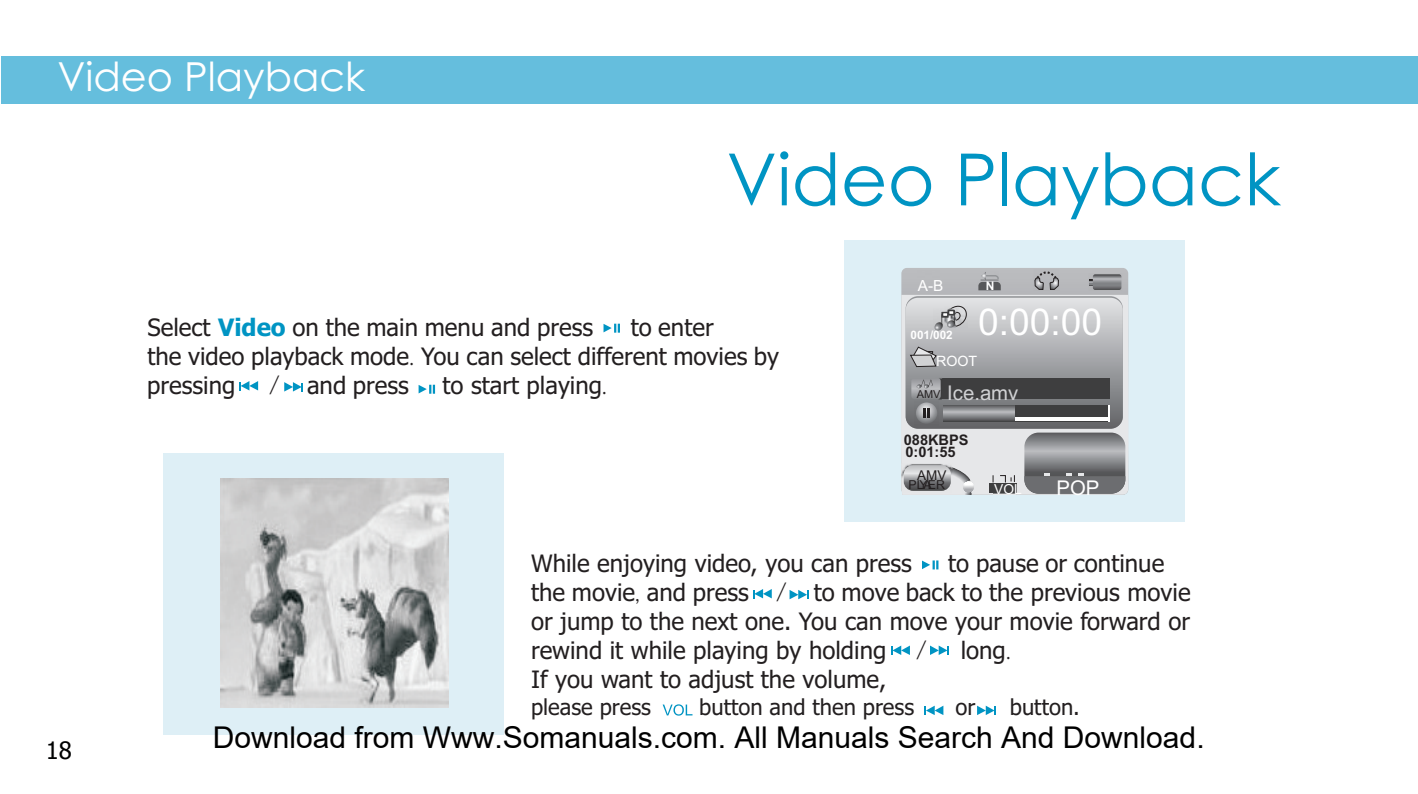
<style>
.page{position:relative;width:1418px;height:794px;background:#fff}
.page>*{position:absolute;margin:0;border:0;box-sizing:border-box;transform-origin:0 0}
.t1{font:72px "Century Gothic";color:#0094c3}
.t2{font:40px "Century Gothic";color:#fff}
.t3{font:37.2px "Arial Greek";color:#fff}
.t4{font:30px "Arial";color:#000}
.t5{font:24px/28.8px "Tahoma";color:#231f20}
.t6{font:24px "Tahoma";color:#010202}
.t7{font:22px "Tahoma";color:#231f20}
.t8{font:20.4px "Arial Greek";color:#d1d2d4}
.t9{font:20.4px "Arial Greek";color:#fff}
.t10{font:15.2px "Arial Greek";color:#fff}
.t11{font:700 14.4px/12.4px "Arial Greek";color:#231f20}
.t12{font:14.4px "Arial Greek";color:#fff}
.t13{font:14px "Arial Greek";color:#fff}
.t14{font:13.6px "Arial Greek";color:#231f20}
.t15{font:12.4px "Arial Greek";color:#231f20}
.t16{font:700 12px "Arial Greek";color:#fff}
.t17{font:700 11.6px "Arial Greek";color:#fff}
.s1{font-weight:700;color:#0094c3}
.s2{font-family:"Koz Min Pro";font-weight:300}
.s3{font-size:10.8px;color:#231f20}
</style>
<div class="page">
<div style="left:1px;top:56px;width:1416px;height:48px;background:#65bedd"></div>
<div style="left:163px;top:453px;width:340px;height:281px;background:#deeff6"></div>
<img style="left:220px;top:478px;width:228px;height:229px">
<div style="left:844px;top:241px;width:340px;height:281px;background:#deeff6"></div>
<div style="left:901px;top:268px;width:227px;height:227px;background:#b9babd;border-radius:6px"></div>
<svg style="left:901px;top:295px;width:227px;height:200px;background:#e0e1e3"></svg>
<img style="left:1089px;top:274px;width:33px;height:16px">
<svg style="left:1089px;top:280px;width:3px;height:6px"></svg>
<svg style="left:1092px;top:274px;width:29px;height:16px"></svg>
<svg style="left:1034px;top:271px;width:25px;height:19px"></svg>
<img style="left:978px;top:284px;width:23px;height:7px">
<svg style="left:978px;top:272px;width:22px;height:18px"></svg>
<svg style="left:1024px;top:432px;width:101px;height:61px"></svg>
<img style="left:901px;top:463px;width:1px;height:30px">
<svg style="left:902px;top:463px;width:72px;height:32px;background:#b7b8ba"></svg>
<div style="left:989px;top:483px;width:28px;height:10px;background:#3e3e3f"></div>
<img style="left:993px;top:493px;width:22px;height:2px">
<svg style="left:999px;top:475px;width:16px;height:8px"></svg>
<div style="left:905px;top:298px;width:217px;height:131px;background:linear-gradient(to bottom,#e0e1e3,#66686b);border-radius:12px"></div>
<svg style="left:909px;top:346px;width:28px;height:21px"></svg>
<svg style="left:1024px;top:473px;width:101px;height:20px;background:#707173"></svg>
<img style="left:933px;top:331px;width:23px;height:1px">
<svg style="left:933px;top:305px;width:34px;height:26px"></svg>
<img style="left:914px;top:401px;width:25px;height:25px">
<svg style="left:915px;top:402px;width:22px;height:22px"></svg>
<div style="left:943px;top:405px;width:166px;height:16px;background:#3e3e3f"></div>
<hr style="left:943px;top:417px;width:166px;height:4px;background:#fff">
<svg style="left:1108px;top:405px;width:1px;height:12px"></svg>
<svg style="left:943px;top:405px;width:71px;height:16px"></svg>
<div style="left:939px;top:378px;width:171px;height:21px;background:#3e3e3f"></div>
<img style="left:910px;top:377px;width:32px;height:23px">
<svg style="left:911px;top:378px;width:29px;height:21px"></svg>
<svg style="left:916px;top:379px;width:16px;height:9px"></svg>
<svg style="left:923px;top:408px;width:7px;height:10px"></svg>
<svg style="left:662px;top:704px;width:30px;height:11px"></svg>
<svg style="left:240px;top:381px;width:18px;height:9px"></svg>
<svg style="left:284px;top:382px;width:19px;height:9px"></svg>
<svg style="left:753px;top:589px;width:18px;height:9px"></svg>
<svg style="left:891px;top:645px;width:19px;height:10px"></svg>
<svg style="left:789px;top:590px;width:19px;height:9px"></svg>
<svg style="left:930px;top:645px;width:18px;height:10px"></svg>
<svg style="left:924px;top:705px;width:19px;height:10px"></svg>
<svg style="left:977px;top:705px;width:18px;height:10px"></svg>
<svg style="left:603px;top:324px;width:17px;height:9px"></svg>
<svg style="left:418px;top:385px;width:17px;height:9px"></svg>
<svg style="left:922px;top:560px;width:16px;height:9px"></svg>
<h2 class="t2" style="left:57px;top:61px;width:309px">Video Playback</h2>
<h1 class="t1" style="left:726px;top:151px;width:555px">Video Playback</h1>
<p class="t10" style="left:917px;top:280px;width:27px">A-B</p>
<p class="t16" style="left:985px;top:282px;width:10px">N</p>
<p class="t5" style="left:147px;top:315px;width:447px">Select <span class="s1">Video</span> on the main menu and press</p>
<p class="t5" style="left:147px;top:315px;width:633px;text-indent:483px">to enter<br>the video playback mode<span class="s2">.</span> You can select different movies by pressing</p>
<p class="t5" style="left:269px;top:372px;width:141px"><span class="s2">/</span> and press</p>
<p class="t5" style="left:442px;top:372px;width:166px">to start playing<span class="s2">.</span></p>
<p class="t17" style="left:910px;top:330px;width:44px">001/002</p>
<h3 class="t3" style="left:978px;top:308px;width:125px">0:00:00</h3>
<p class="t12" style="left:936px;top:356px;width:43px">ROOT</p>
<p class="t8" style="left:916px;top:385px;width:103px"><span class="s3">AMV</span> Ice.amv</p>
<p class="t11" style="left:903px;top:435px;width:66px">088KBPS<br>0:01:55</p>
<p class="t14" style="left:917px;top:470px;width:31px">AMV</p>
<p class="t15" style="left:908px;top:479px;width:38px">PLAYER</p>
<p class="t13" style="left:994px;top:484px;width:29px">VOL</p>
<p class="t9" style="left:1056px;top:480px;width:44px">POP</p>
<p class="t5" style="left:531px;top:550px;width:382px">While enjoying video, you can press</p>
<p class="t5" style="left:531px;top:550px;width:661px;text-indent:417px">to pause or continue the movie<span class="s2">,</span> and press <span class="s2">/</span> to move back to the previous movie or jump to the next one. You can move your movie forward or rewind it while playing by holding <span class="s2">/</span></p>
<p class="t5" style="left:960px;top:637px;width:52px">long<span class="s2">.</span></p>
<p class="t6" style="left:46px;top:741px;width:28px">18</p>
<p class="t5" style="left:531px;top:666px;width:357px">If you want to adjust the volume,</p>
<p class="t7" style="left:531px;top:698px;width:121px">please press</p>
<p class="t7" style="left:699px;top:698px;width:216px">button and then press</p>
<p class="t7" style="left:955px;top:698px;width:21px">or</p>
<p class="t7" style="left:1009px;top:698px;width:72px">button.</p>
<p class="t4" style="left:213px;top:720px;width:993px">Download from Www.Somanuals.com. All Manuals Search And Download.</p>
</div>
